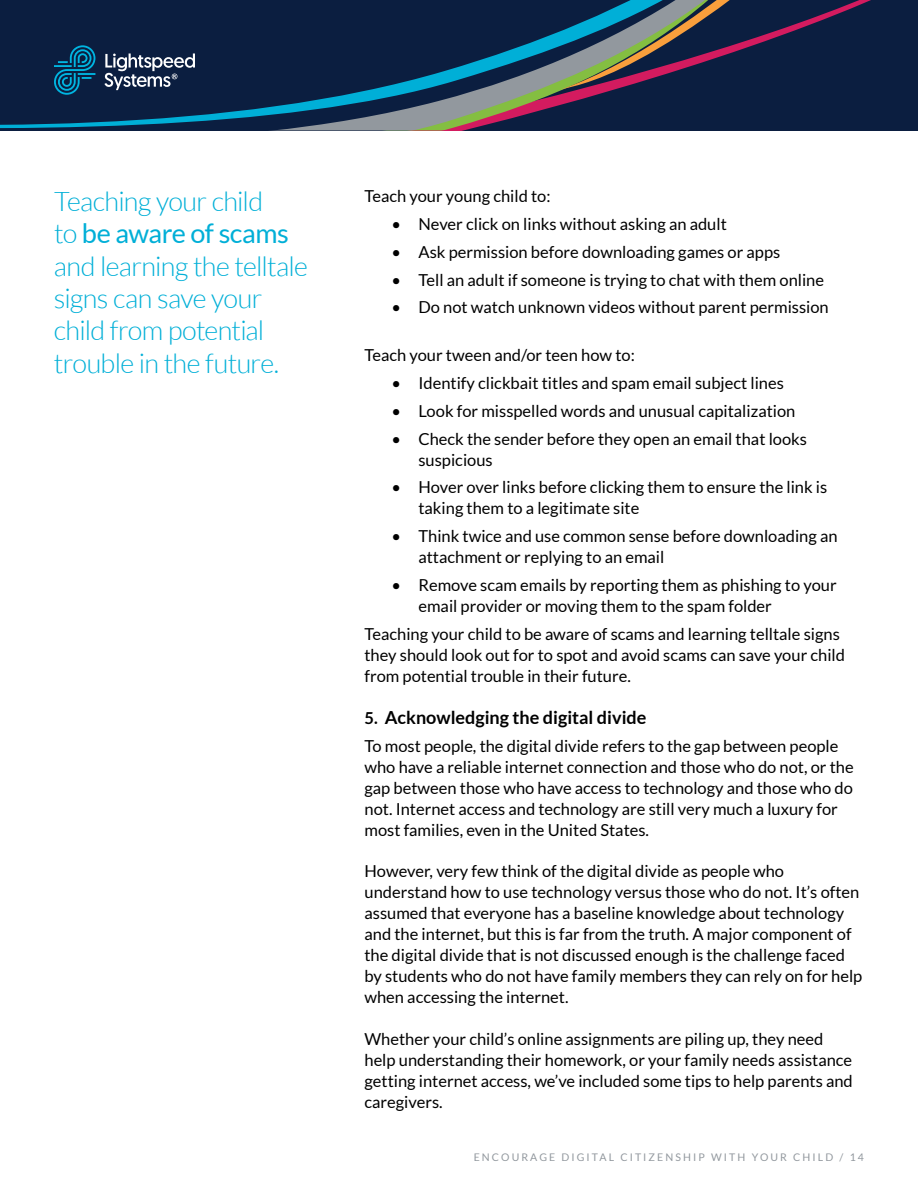
<style>
.page{position:relative;width:918px;height:1188px;background:#fff}
.page>*{position:absolute;margin:0;border:0;box-sizing:border-box;transform-origin:0 0}
.t1{font:300 27px/32.4px "Lato";letter-spacing:-.025em;color:#00afd7}
.t2{font:700 18px "Lato";color:#000}
.t3{font:16.5px/21px "Lato";color:#000}
.t4{font:10.5px "Lato";letter-spacing:.2em;color:#92989e}
.s1{font-weight:400}
.s2{font-size:16.5px}
</style>
<div class="page">
<svg style="left:0;top:0;width:918px;height:130px;background:#162f4e"></svg>
<svg style="left:561px;top:0;width:357px;height:90px;background:#2d3750"></svg>
<svg style="left:54px;top:45px;width:41px;height:50px;background:#074c71"></svg>
<svg style="left:104px;top:53px;width:91px;height:37px;background:#4b5972"></svg>
<h1 class="t1" style="left:54px;top:185px;width:256px">Teaching your child<br>to <span class="s1">be aware of scams </span>and learning the telltale signs can save your child from potential trouble in the future.</h1>
<p class="t3" style="left:364px;top:186px;width:188px">Teach your young child to:</p>
<p class="t3" style="left:391px;top:213px;width:337px">• Never click on links without asking an adult</p>
<p class="t3" style="left:391px;top:241px;width:390px">• Ask permission before downloading games or apps</p>
<p class="t3" style="left:391px;top:269px;width:434px">• Tell an adult if someone is trying to chat with them online</p>
<p class="t3" style="left:391px;top:297px;width:439px">• Do not watch unknown videos without parent permission</p>
<p class="t3" style="left:364px;top:345px;width:272px">Teach your tween and/or teen how to:</p>
<p class="t3" style="left:391px;top:372px;width:394px">• Identify clickbait titles and spam email subject lines</p>
<p class="t3" style="left:391px;top:400px;width:405px">• Look for misspelled words and unusual capitalization</p>
<p class="t3" style="left:418px;top:428px;width:390px;text-indent:-27px">• Check the sender before they open an email that looks suspicious</p>
<p class="t3" style="left:418px;top:477px;width:410px;text-indent:-27px">• Hover over links before clicking them to ensure the link is taking them to a legitimate site</p>
<p class="t3" style="left:418px;top:525px;width:421px;text-indent:-27px">• Think twice and use common sense before downloading an attachment or replying to an email</p>
<p class="t3" style="left:418px;top:574px;width:420px;text-indent:-27px">• Remove scam emails by reporting them as phishing to your email provider or moving them to the spam folder</p>
<p class="t3" style="left:364px;top:623px;width:482px">Teaching your child to be aware of scams and learning telltale signs they should look out for to spot and avoid scams can save your child from potential trouble in their future.</p>
<p class="t2" style="left:364px;top:707px;width:284px"><span class="s2">5.</span> Acknowledging the digital divide</p>
<p class="t3" style="left:364px;top:735px;width:491px">To most people, the digital divide refers to the gap between people who have a reliable internet connection and those who do not, or the gap between those who have access to technology and those who do not. Internet access and technology are still very much a luxury for most families, even in the United States.</p>
<p class="t3" style="left:364px;top:861px;width:499px">However, very few think of the digital divide as people who understand how to use technology versus those who do not. It’s often assumed that everyone has a baseline knowledge about technology and the internet, but this is far from the truth. A major component of the digital divide that is not discussed enough is the challenge faced by students who do not have family members they can rely on for help when accessing the internet.</p>
<p class="t3" style="left:364px;top:1028px;width:490px">Whether your child’s online assignments are piling up, they need help understanding their homework, or your family needs assistance getting internet access, we’ve included some tips to help parents and caregivers.</p>
<p class="t4" style="left:474px;top:1151px;width:392px">ENCOURAGE DIGITAL CITIZENSHIP WITH YOUR CHILD / 14</p>
</div>
